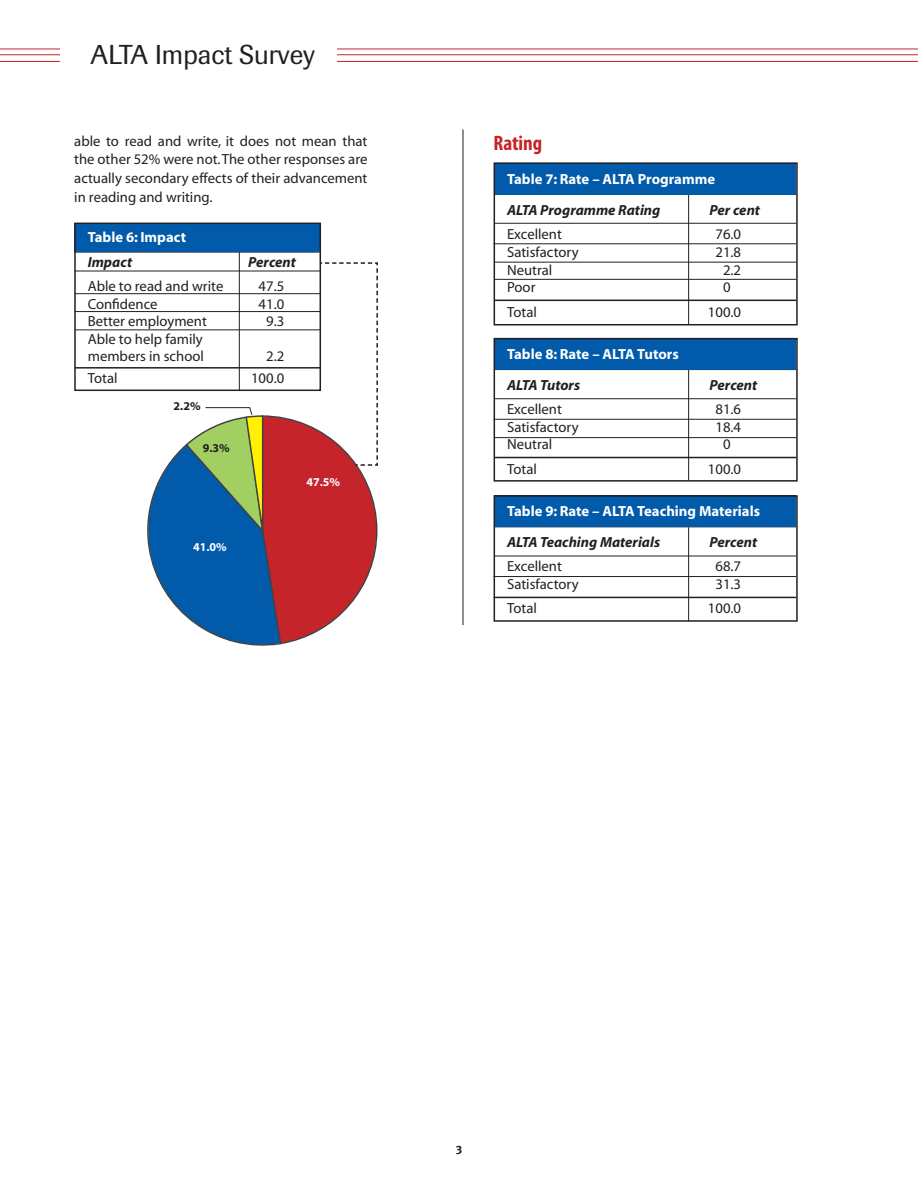
<style>
.page{position:relative;width:918px;height:1188px;background:#fff}
.page>*{position:absolute;margin:0;border:0;box-sizing:border-box;transform-origin:0 0}
.t1{font:27px "Imago";color:#231f20}
.t2{font:700 condensed 21px "Myriad Pro";color:#c5242a}
.t3{font:14.7px/18.8px "Myriad";color:#231f20;text-align:justify}
.t4{font:700 14.7px "Myriad";color:#fff}
.t5{font:italic 700 14.7px "Myriad";color:#231f20}
.t6{font:700 12px "Myriad";color:#fff}
.t7{font:700 12px "Myriad";color:#231f20}
.t8{font:700 12px "Meta";color:#231f20}
</style>
<div class="page">
<hr style="left:0;top:54px;width:918px;height:1px;background:#c5242a">
<hr style="left:0;top:49px;width:918px;height:1px;background:#c5242a">
<hr style="left:0;top:61px;width:918px;height:1px;background:#c5242a">
<div style="left:61px;top:31px;width:276px;height:47px;background:#fff"></div>
<hr style="left:494px;top:223px;width:302px;height:1px;background:#231f20">
<hr style="left:494px;top:398px;width:302px;height:1px;background:#231f20">
<hr style="left:494px;top:556px;width:302px;height:1px;background:#231f20">
<hr style="left:494px;top:194px;width:302px;height:1px;background:#231f20">
<hr style="left:494px;top:243px;width:302px;height:1px;background:#231f20">
<hr style="left:494px;top:419px;width:302px;height:1px;background:#231f20">
<hr style="left:494px;top:576px;width:302px;height:1px;background:#231f20">
<hr style="left:494px;top:262px;width:302px;height:1px;background:#231f20">
<hr style="left:494px;top:437px;width:302px;height:1px;background:#231f20">
<hr style="left:494px;top:279px;width:302px;height:1px;background:#231f20">
<hr style="left:494px;top:300px;width:302px;height:1px;background:#231f20">
<hr style="left:494px;top:457px;width:302px;height:1px;background:#231f20">
<hr style="left:494px;top:597px;width:302px;height:1px;background:#231f20">
<hr style="left:75px;top:293px;width:245px;height:1px;background:#231f20">
<hr style="left:75px;top:311px;width:245px;height:1px;background:#231f20">
<hr style="left:75px;top:329px;width:245px;height:1px;background:#231f20">
<hr style="left:75px;top:367px;width:245px;height:2px;background:#231f20">
<hr style="left:239px;top:224px;width:1px;height:166px;background:#231f20">
<hr style="left:74px;top:252px;width:246px;height:1px;background:#231f20">
<hr style="left:75px;top:271px;width:245px;height:1px;background:#231f20">
<svg style="left:141px;top:262px;width:237px;height:384px"></svg>
<hr style="left:688px;top:194px;width:1px;height:131px;background:#231f20">
<hr style="left:688px;top:370px;width:1px;height:111px;background:#231f20">
<hr style="left:688px;top:527px;width:1px;height:94px;background:#231f20">
<div style="left:494px;top:163px;width:302px;height:31px;background:#015aaa"></div>
<div style="left:494px;top:339px;width:302px;height:31px;background:#015aaa"></div>
<div style="left:494px;top:496px;width:302px;height:31px;background:#015aaa"></div>
<div style="left:74px;top:224px;width:246px;height:28px;background:#015aaa"></div>
<div style="left:74px;top:223px;width:247px;height:168px;border:2px solid #231f20"></div>
<div style="left:494px;top:162px;width:304px;height:163px;border:2px solid #231f20"></div>
<div style="left:494px;top:338px;width:304px;height:144px;border:2px solid #231f20"></div>
<div style="left:494px;top:495px;width:304px;height:127px;border:2px solid #231f20"></div>
<hr style="left:463px;top:129px;width:1px;height:496px;background:#231f20">
<h1 class="t1" style="left:90px;top:38px;width:226px">ALTA Impact Survey</h1>
<p class="t3" style="left:74px;top:132px;width:295px">able to read and write, it does not mean that the other 52% were not. The other responses are actually secondary effects of their advancement in reading and writing.</p>
<p class="t4" style="left:88px;top:230px;width:100px">Table 6: Impact</p>
<p class="t5" style="left:88px;top:254px;width:46px">Impact</p>
<p class="t5" style="left:248px;top:254px;width:49px">Percent</p>
<p class="t3" style="left:88px;top:277px;width:137px">Able to read and write</p>
<p class="t3" style="left:259px;top:277px;width:27px">47.5</p>
<p class="t3" style="left:88px;top:295px;width:71px">Confidence</p>
<p class="t3" style="left:259px;top:295px;width:27px">41.0</p>
<p class="t3" style="left:88px;top:313px;width:121px">Better employment</p>
<p class="t3" style="left:266px;top:313px;width:20px">9.3</p>
<p class="t3" style="left:88px;top:331px;width:118px;line-height:17.7px">Able to help family members in school</p>
<p class="t3" style="left:266px;top:348px;width:20px">2.2</p>
<p class="t3" style="left:88px;top:369px;width:31px">Total</p>
<p class="t3" style="left:251px;top:369px;width:35px">100.0</p>
<p class="t7" style="left:174px;top:400px;width:28px">2.2%</p>
<p class="t7" style="left:203px;top:442px;width:29px">9.3%</p>
<p class="t6" style="left:193px;top:541px;width:35px">41.0%</p>
<p class="t6" style="left:306px;top:476px;width:35px">47.5%</p>
<h2 class="t2" style="left:494px;top:130px;width:50px">Rating</h2>
<p class="t4" style="left:507px;top:171px;width:210px">Table 7: Rate – ALTA Programme</p>
<p class="t5" style="left:507px;top:202px;width:155px">ALTA Programme Rating</p>
<p class="t5" style="left:710px;top:202px;width:52px">Per cent</p>
<p class="t3" style="left:507px;top:226px;width:56px">Excellent</p>
<p class="t3" style="left:715px;top:226px;width:27px">76.0</p>
<p class="t3" style="left:507px;top:243px;width:73px">Satisfactory</p>
<p class="t3" style="left:715px;top:243px;width:27px">21.8</p>
<p class="t3" style="left:507px;top:261px;width:47px">Neutral</p>
<p class="t3" style="left:723px;top:261px;width:20px">2.2</p>
<p class="t3" style="left:507px;top:279px;width:30px">Poor</p>
<p class="t3" style="left:723px;top:279px;width:9px">0</p>
<p class="t3" style="left:507px;top:303px;width:31px">Total</p>
<p class="t3" style="left:708px;top:303px;width:35px">100.0</p>
<p class="t4" style="left:507px;top:346px;width:173px">Table 8: Rate – ALTA Tutors</p>
<p class="t5" style="left:507px;top:377px;width:75px">ALTA Tutors</p>
<p class="t5" style="left:710px;top:377px;width:49px">Percent</p>
<p class="t3" style="left:507px;top:401px;width:56px">Excellent</p>
<p class="t3" style="left:715px;top:401px;width:27px">81.6</p>
<p class="t3" style="left:507px;top:418px;width:73px">Satisfactory</p>
<p class="t3" style="left:715px;top:418px;width:27px">18.4</p>
<p class="t3" style="left:507px;top:436px;width:47px">Neutral</p>
<p class="t3" style="left:723px;top:436px;width:9px">0</p>
<p class="t3" style="left:507px;top:460px;width:31px">Total</p>
<p class="t3" style="left:708px;top:460px;width:35px">100.0</p>
<p class="t4" style="left:507px;top:503px;width:255px">Table 9: Rate – ALTA Teaching Materials</p>
<p class="t5" style="left:507px;top:535px;width:155px">ALTA Teaching Materials</p>
<p class="t5" style="left:710px;top:535px;width:49px">Percent</p>
<p class="t3" style="left:507px;top:558px;width:56px">Excellent</p>
<p class="t3" style="left:715px;top:558px;width:27px">68.7</p>
<p class="t3" style="left:507px;top:575px;width:73px">Satisfactory</p>
<p class="t3" style="left:715px;top:575px;width:27px">31.3</p>
<p class="t3" style="left:507px;top:600px;width:31px">Total</p>
<p class="t3" style="left:708px;top:600px;width:35px">100.0</p>
<p class="t8" style="left:456px;top:1141px;width:8px">3</p>
</div>
